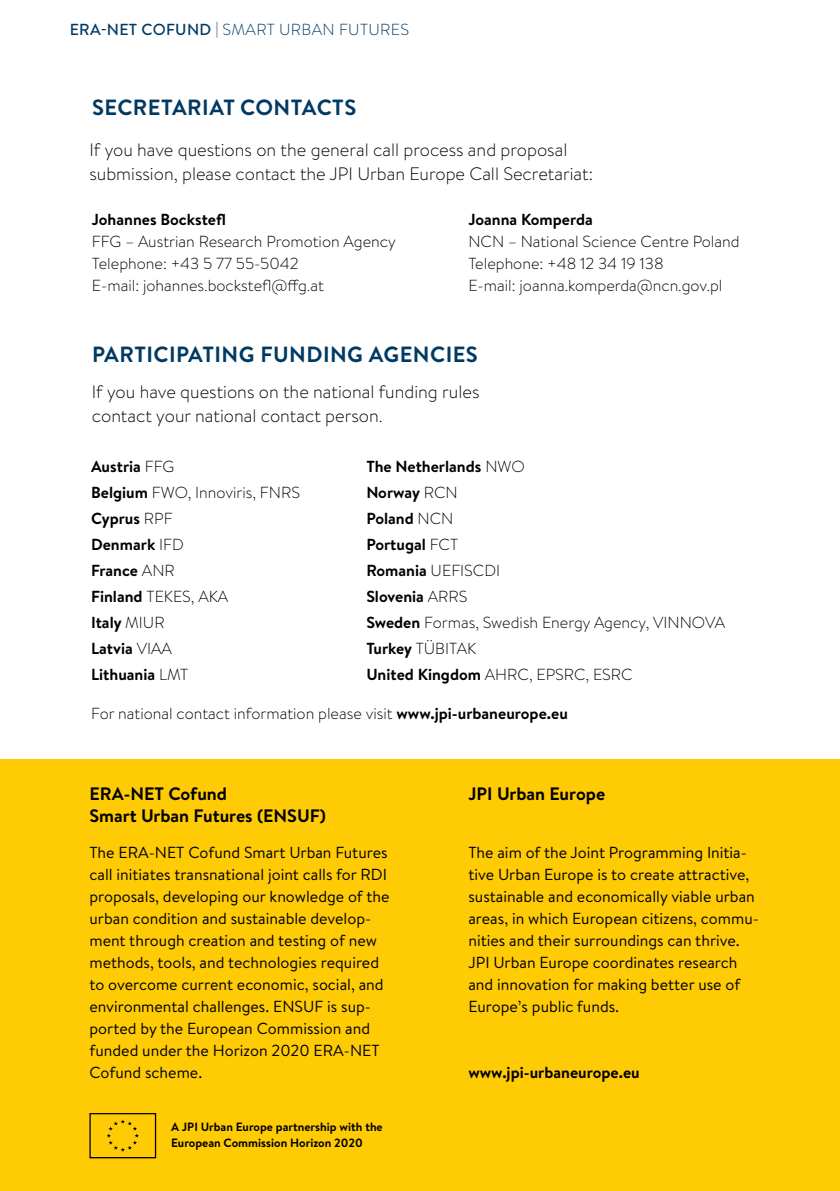
<style>
.page{position:relative;width:840px;height:1191px;background:#fff}
.page>*{position:absolute;margin:0;border:0;box-sizing:border-box;transform-origin:0 0}
.t1{font:700 22px "Brandon Text";letter-spacing:.02em;color:#003a63}
.t2{font:300 18px/24px "Brandon Text";color:#000}
.t3{font:700 18px/21.6px "Brandon Text";color:#000}
.t4{font:16px/22px "Brandon Text";color:#000}
.t5{font:300 16px/26px "Brandon Text";color:#000}
.t6{font:700 16px/26px "Brandon Text";color:#000}
.t7{font:300 16px "Brandon Text";letter-spacing:.02em;color:#003a63}
.t8{font:700 12px/16px "Brandon Text";color:#000}
.s1{font-weight:500}
.s2{font-weight:300}
.s3{font-weight:700}
</style>
<div class="page">
<div style="left:0;top:760px;width:839px;height:431px;background:#ffcb05"></div>
<svg style="left:89px;top:1113px;width:67px;height:45px"></svg>
<p class="t7" style="left:70px;top:19px;width:339px"><span class="s1">ERA-NET COFUND</span> | Smart Urban Futu res</p>
<h1 class="t1" style="left:92px;top:92px;width:27px">Secretariat</h1>
<h1 class="t1" style="left:240px;top:92px;width:16px">contacts</h1>
<p class="t2" style="left:89px;top:137px;width:505px">If you have questions on the general call process and proposal submission, please contact the JPI Urban Europe Call Secretariat:</p>
<p class="t6" style="left:92px;top:206px;width:135px">Johannes Bockstefl</p>
<p class="t5" style="left:92px;top:230px;width:305px;line-height:22px">FFG – Austrian Research Promotion Agency<br>Telephone: +43 5 77 55-5042<br>E-mail: johannes.bockstefl@ffg.at</p>
<p class="t6" style="left:468px;top:206px;width:126px">Joanna Komperda</p>
<p class="t5" style="left:468px;top:230px;width:272px;line-height:22px">NCN – National Science Centre Poland<br>Telephone: +48 12 34 19 138<br>E-mail: joanna.komperda@ncn.gov.pl</p>
<h1 class="t1" style="left:92px;top:339px;width:26px">Participatin</h1>
<h1 class="t1" style="left:239px;top:339px;width:37px">g fun</h1>
<h1 class="t1" style="left:306px;top:339px;width:107px">ding Agencies</h1>
<p class="t2" style="left:92px;top:379px;width:389px">If you have questions on the national funding rules contact your national contact person.</p>
<p class="t6" style="left:91px;top:452px;width:210px">Austria <span class="s2">FFG<br></span>Belgium <span class="s2">FWO, Innoviris, FNRS<br></span>Cyprus <span class="s2">RPF<br></span>Denmark <span class="s2">IFD<br></span>France <span class="s2">ANR<br></span>Finland <span class="s2">TEKES, AKA<br></span>Italy <span class="s2">MIUR<br></span>Latvia <span class="s2">VIAA<br></span>Lithuania <span class="s2">LMT</span></p>
<p class="t5" style="left:91px;top:699px;width:478px">For national contact information please visit <span class="s3">www.jpi-urbaneurope.eu</span></p>
<p class="t5" style="left:366px;top:452px;width:360px"><span class="s3">The Netherlands</span> NWO<br><span class="s3">Norway</span> RCN<br><span class="s3">Poland</span> NCN<br><span class="s3">Portugal</span> FCT<br><span class="s3">Romania</span> UEFISCDI<br><span class="s3">Slovenia</span> ARRS<br><span class="s3">Sweden</span> Formas, Swedish Energy Agency, VINNOVA<br><span class="s3">Turkey</span> TÜBITAK<br><span class="s3">United Kingdom</span> AHRC, EPSRC, ESRC</p>
<p class="t3" style="left:89px;top:782px;width:238px">ERA-NET Cofund<br>Smart Urban Futures (ENSUF)</p>
<p class="t4" style="left:89px;top:841px;width:301px">The ERA-NET Cofund Smart Urban Futures call initiates transnational joint calls for RDI proposals, developing our knowledge of the urban condition and sustainable develop&shy;ment through creation and testing of new methods, tools, and technologies required to overcome current economic, social, and environmental challenges. ENSUF is sup&shy;ported by the European Commission and funded under the Horizon 2020 ERA-NET Cofund scheme.</p>
<p class="t8" style="left:171px;top:1118px;width:213px">A JPI Urban Europe partnership with the<br>European Commission Horizon 2020</p>
<p class="t3" style="left:468px;top:783px;width:138px">JPI Urban Europe</p>
<p class="t4" style="left:468px;top:840px;width:292px">The aim of the Joint Programming Initia&shy;tive Urban Europe is to create attractive, sustainable and economically viable urban areas, in which European citizens, commu&shy;nities and their surroundings can thrive.<br>JPI Urban Europe coordinates research and innovation for making better use of Europe’s public funds.</p>
<p class="t6" style="left:468px;top:1058px;width:173px">www.jpi-urbaneurope.eu</p>
</div>
